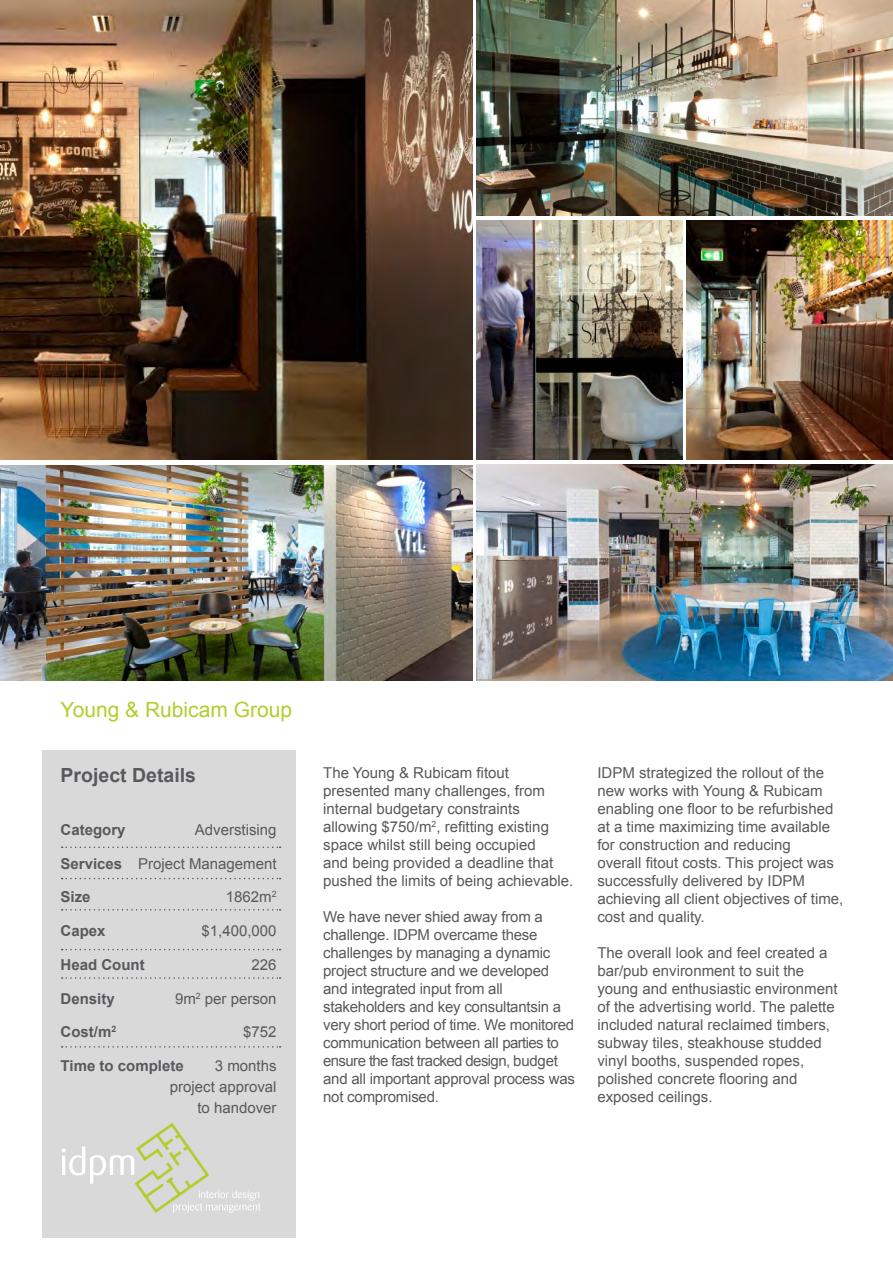
<style>
.page{position:relative;width:893px;height:1263px;background:#fff}
.page>*{position:absolute;margin:0;border:0;box-sizing:border-box;transform-origin:0 0}
.t1{font:21px "Arial";color:#b5cc2d}
.t2{font:700 19.5px "Arial";color:#58595b}
.t3{font:15px/18px "Arial";color:#58595b}
.t4{font:700 15px "Arial";color:#58595b}
.s1{font-weight:700}
</style>
<div class="page">
<div style="left:43px;top:750px;width:253px;height:488px;background:#d9d9da"></div>
<img style="left:0;top:0;width:472px;height:460px">
<img style="left:0;top:466px;width:472px;height:214px">
<img style="left:476px;top:464px;width:417px;height:216px">
<img style="left:476px;top:0;width:417px;height:216px">
<img style="left:687px;top:220px;width:206px;height:240px">
<img style="left:476px;top:220px;width:206px;height:240px">
<svg style="left:62px;top:846px;width:219px;height:2px"></svg>
<svg style="left:62px;top:878px;width:219px;height:1px"></svg>
<svg style="left:62px;top:949px;width:219px;height:1px"></svg>
<svg style="left:62px;top:909px;width:219px;height:1px"></svg>
<svg style="left:62px;top:977px;width:219px;height:2px"></svg>
<svg style="left:62px;top:1046px;width:219px;height:1px"></svg>
<svg style="left:62px;top:1122px;width:199px;height:91px"></svg>
<h1 class="t1" style="left:61px;top:696px;width:233px">Young &amp; Rubicam Group</h1>
<h2 class="t2" style="left:61px;top:762px;width:137px">Project Details</h2>
<p class="t4" style="left:61px;top:819px;width:67px">Category</p>
<p class="t3" style="left:195px;top:821px;width:83px">Adverstising</p>
<p class="t3" style="left:61px;top:854px;width:217px"><span class="s1">Services</span> Project Management</p>
<p class="t4" style="left:61px;top:887px;width:32px">Size</p>
<p class="t3" style="left:226px;top:888px;width:52px">1862m<sup>2</sup></p>
<p class="t4" style="left:61px;top:921px;width:47px">Capex</p>
<p class="t3" style="left:202px;top:922px;width:77px">$1,400,000</p>
<p class="t4" style="left:61px;top:954px;width:86px">Head Count</p>
<p class="t3" style="left:252px;top:956px;width:27px">226</p>
<p class="t4" style="left:61px;top:988px;width:56px">Density</p>
<p class="t3" style="left:175px;top:989px;width:103px">9m<sup>2</sup> per person</p>
<p class="t4" style="left:61px;top:1022px;width:57px">Cost/m<sup>2</sup></p>
<p class="t3" style="left:243px;top:1023px;width:35px">$752</p>
<p class="t4" style="left:61px;top:1056px;width:125px">Time to complete</p>
<p class="t3" style="left:170px;top:1055px;width:108px;line-height:21px;text-align:right">3 months project approval to handover</p>
<p class="t3" style="left:323px;top:764px;width:252px">The Young &amp; Rubicam fitout presented many challenges, from internal budgetary constraints allowing $750/m<sup>2</sup>, refitting existing space whilst still being occupied<br>and being provided a deadline that pushed the limits of being achievable.</p>
<p class="t3" style="left:323px;top:908px;width:253px">We have never shied away from a challenge. IDPM overcame these challenges by managing a dynamic project structure and we developed and integrated input from all stakeholders and key consultantsin a very short period of time. We monitored communication between all parties to ensure the fast tracked design, budget and all important approval process was not compromised.</p>
<p class="t3" style="left:597px;top:764px;width:247px">IDPM strategized the rollout of the new works with Young &amp; Rubicam enabling one floor to be refurbished at a time maximizing time available for construction and reducing<br>overall fitout costs. This project was successfully delivered by IDPM achieving all client objectives of time, cost and quality.</p>
<p class="t3" style="left:597px;top:944px;width:242px">The overall look and feel created a bar/pub environment to suit the young and enthusiastic environment of the advertising world. The palette included natural reclaimed timbers, subway tiles, steakhouse studded vinyl booths, suspended ropes, polished concrete flooring and exposed ceilings.</p>
</div>
